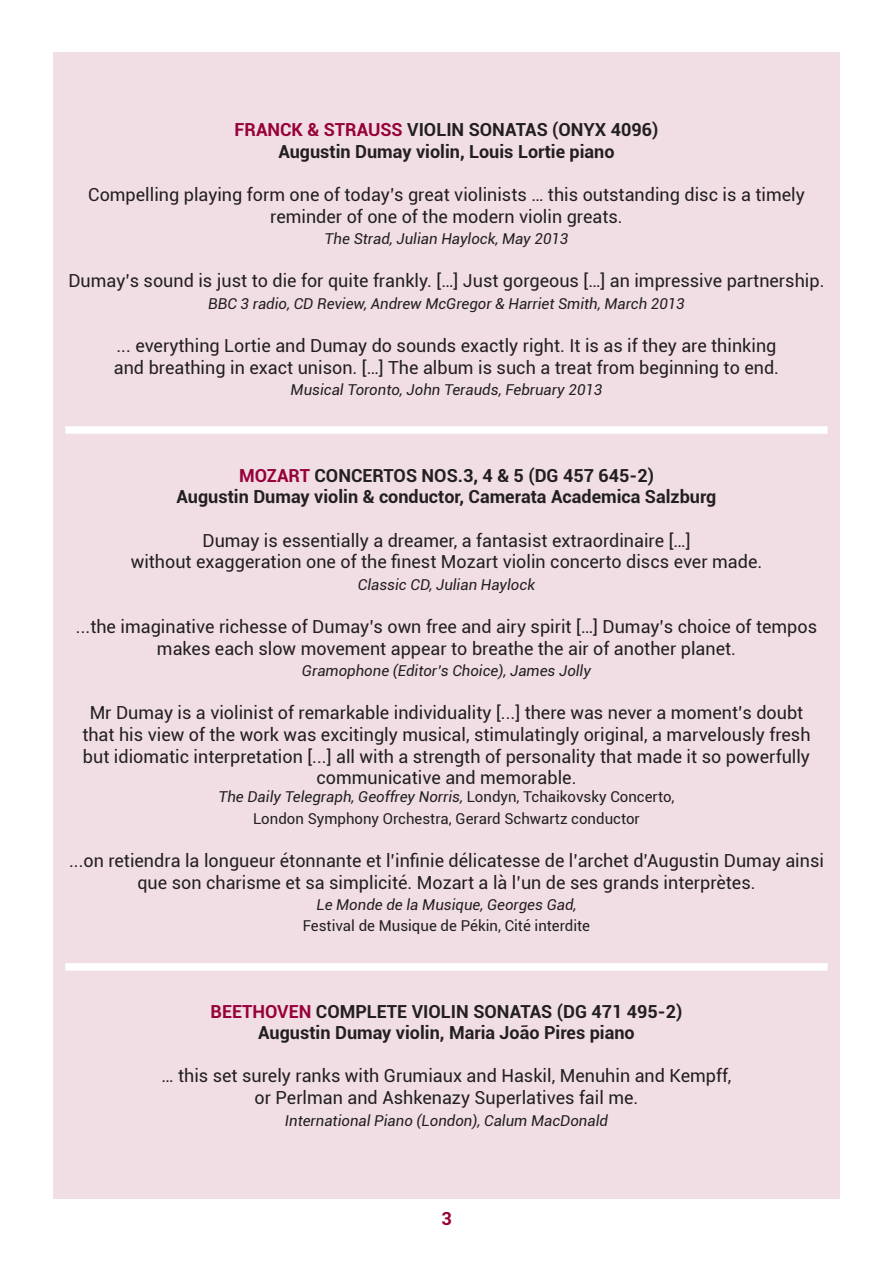
<style>
.page{position:relative;width:893px;height:1263px;background:#fff}
.page>*{position:absolute;margin:0;border:0;box-sizing:border-box;transform-origin:0 0}
.t1{font:18px/21.6px "Roboto";color:#231f20;text-align:center}
.t2{font:700 18px "Roboto";color:#231f20}
.t3{font:700 18px "Roboto";color:#97013a}
.t4{font:italic 15px "Roboto";color:#231f20}
.t5{font:15px "Roboto";color:#231f20}
.s1{color:#97013a}
.s2{font-style:normal}
</style>
<div class="page">
<div style="left:53px;top:53px;width:787px;height:1146px;background:#f1dee5"></div>
<div style="left:65px;top:426px;width:763px;height:8px;background:#fff"></div>
<div style="left:65px;top:963px;width:763px;height:8px;background:#fff"></div>
<p class="t2" style="left:235px;top:117px;width:425px"><span class="s1">FRANCK &amp; STRAUSS</span> VIOLIN SONATAS (ONYX 4096)</p>
<p class="t2" style="left:278px;top:139px;width:338px">Augustin Dumay violin, Louis Lortie piano</p>
<p class="t1" style="left:88px;top:183px;width:718px">Compelling playing form one of today’s great violinists … this outstanding disc is a timely reminder of one of the modern violin greats.</p>
<p class="t4" style="left:325px;top:228px;width:245px">The Strad, Julian Haylock, May 2013</p>
<p class="t1" style="left:68px;top:269px;width:757px">Dumay’s sound is just to die for quite frankly. […] Just gorgeous […] an impressive partnership.</p>
<p class="t4" style="left:208px;top:293px;width:478px">BBC 3 radio, CD Review, Andrew McGregor &amp; Harriet Smith, March 2013</p>
<p class="t1" style="left:116px;top:334px;width:662px">... everything Lortie and Dumay do sounds exactly right. It is as if they are thinking</p>
<p class="t1" style="left:114px;top:356px;width:667px">and breathing in exact unison. […] The album is such a treat from beginning to end.</p>
<p class="t4" style="left:291px;top:379px;width:313px">Musical Toronto, John Terauds, February 2013</p>
<p class="t2" style="left:239px;top:463px;width:416px"><span class="s1">MOZART</span> CONCERTOS NOS.3, 4 &amp; 5 (DG 457 645-2)</p>
<p class="t2" style="left:177px;top:484px;width:541px">Augustin Dumay violin &amp; conductor, Camerata Academica Salzburg</p>
<p class="t1" style="left:202px;top:529px;width:490px">Dumay is essentially a dreamer, a fantasist extraordinaire […]</p>
<p class="t1" style="left:131px;top:550px;width:633px">without exaggeration one of the finest Mozart violin concerto discs ever made.</p>
<p class="t4" style="left:358px;top:574px;width:179px">Classic CD, Julian Haylock</p>
<p class="t1" style="left:76px;top:615px;width:743px">...the imaginative richesse of Dumay’s own free and airy spirit […] Dumay’s choice of tempos makes each slow movement appear to breathe the air of another planet.</p>
<p class="t4" style="left:302px;top:660px;width:290px">Gramophone (Editor’s Choice), James Jolly</p>
<p class="t1" style="left:82px;top:701px;width:730px">Mr Dumay is a violinist of remarkable individuality [...] there was never a moment’s doubt that his view of the work was excitingly musical, stimulatingly original, a marvelously fresh but idiomatic interpretation [...] all with a strength of personality that made it so powerfully communicative and memorable.</p>
<p class="t4" style="left:218px;top:786px;width:458px">The Daily Telegraph, Geoffrey Norris, <span class="s2">Londyn, Tchaikovsky Concerto,</span></p>
<p class="t5" style="left:253px;top:808px;width:388px">London Symphony Orchestra, Gerard Schwartz conductor</p>
<p class="t1" style="left:69px;top:849px;width:756px">...on retiendra la longueur étonnante et l’infinie délicatesse de l’archet d’Augustin Dumay ainsi que son charisme et sa simplicité. Mozart a là l’un de ses grands interprètes.</p>
<p class="t4" style="left:316px;top:894px;width:262px">Le Monde de la Musique, Georges Gad,</p>
<p class="t5" style="left:303px;top:915px;width:289px">Festival de Musique de Pékin, Cité interdite</p>
<p class="t2" style="left:211px;top:998px;width:473px"><span class="s1">BEETHOVEN</span> COMPLETE VIOLIN SONATAS (DG 471 495-2)</p>
<p class="t2" style="left:258px;top:1020px;width:378px">Augustin Dumay violin, Maria João Pires piano</p>
<p class="t1" style="left:161px;top:1064px;width:571px">… this set surely ranks with Grumiaux and Haskil, Menuhin and Kempff,</p>
<p class="t1" style="left:255px;top:1086px;width:385px">or Perlman and Ashkenazy Superlatives fail me.</p>
<p class="t4" style="left:285px;top:1110px;width:324px">International Piano (London), Calum MacDonald</p>
<p class="t3" style="left:441px;top:1206px;width:12px">3</p>
</div>
